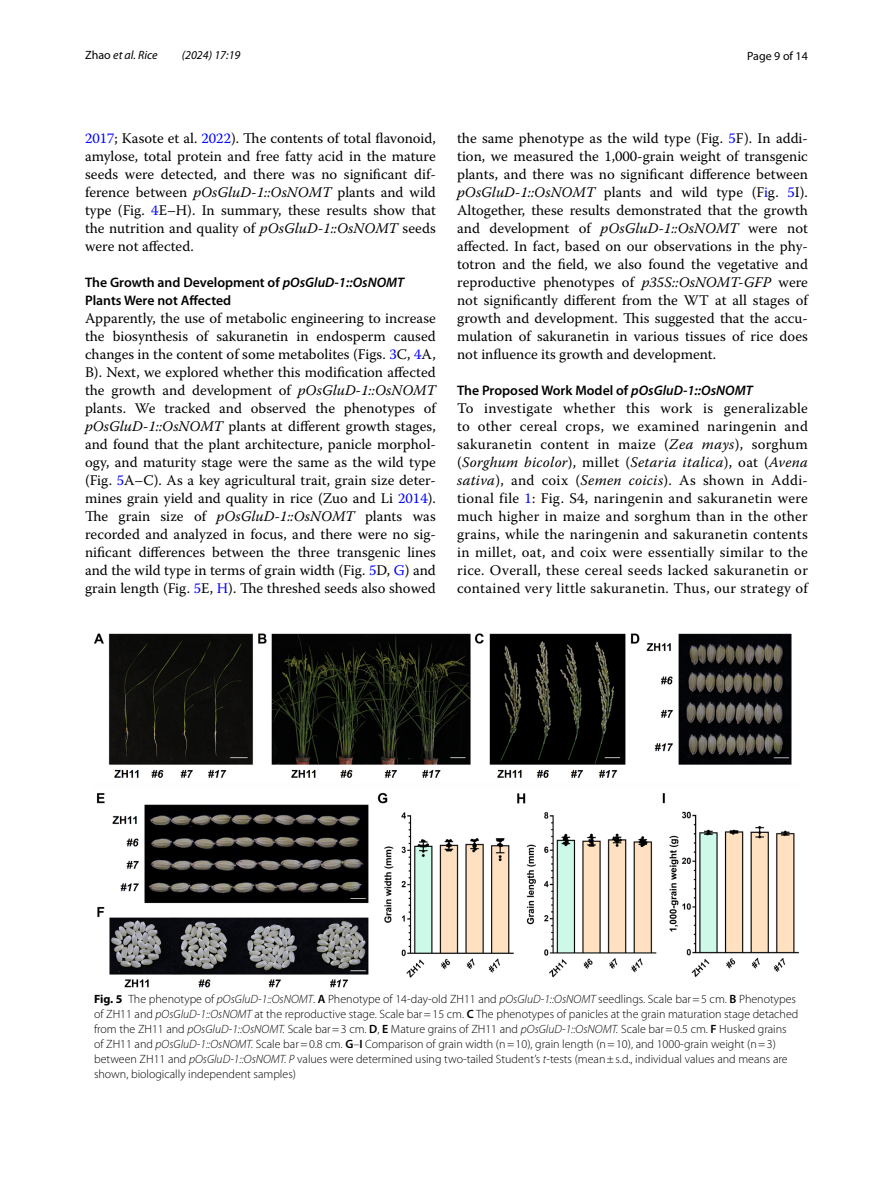
<style>
.page{position:relative;width:893px;height:1187px;background:#fff}
.page>*{position:absolute;margin:0;border:0;box-sizing:border-box;transform-origin:0 0}
.t1{font:14.7px/18px "Warnock Pro";color:#000;text-align:justify}
.t2{font:600 13.8px/18px "Myriad Pro";color:#000}
.t3{font:300 12px/15px "Myriad Pro";color:#000}
.t4{font:italic 12px "Myriad Pro";color:#000}
.t5{font:12px "Myriad Pro";color:#000}
.s1{font-style:normal}
.s2{color:#00f}
.s3{font-style:italic}
.s4{font-weight:700}
.s5{font-weight:600}
</style>
<div class="page">
<img style="left:94px;top:634px;width:705px;height:353px">
<p class="t4" style="left:85px;top:48px;width:74px"><span class="s1">Zhao</span> et al. Rice</p>
<p class="t4" style="left:182px;top:48px;width:60px">(2024) 17:19</p>
<p class="t5" style="left:747px;top:48px;width:62px">Page 9 of 14</p>
<p class="t1" style="left:85px;top:128px;width:352px"><span class="s2">2017</span>; Kasote et al. <span class="s2">2022</span>). The contents of total flavonoid, amylose, total protein and free fatty acid in the mature seeds were detected, and there was no significant dif&shy;ference between <span class="s3">pOsGluD-1::OsNOMT</span> plants and wild type (Fig. <span class="s2">4</span>E–H). In summary, these results show that the nutrition and quality of <span class="s3">pOsGluD-1::OsNOMT</span> seeds were not affected.</p>
<p class="t2" style="left:85px;top:273px;width:321px">The Growth and Development of <span class="s3">pOsGluD‑1::OsNOMT<br></span>Plants Were not Affected</p>
<p class="t1" style="left:85px;top:308px;width:352px">Apparently, the use of metabolic engineering to increase the biosynthesis of sakuranetin in endosperm caused changes in the content of some metabolites (Figs. <span class="s2">3</span>C, <span class="s2">4</span>A, B). Next, we explored whether this modification affected the growth and development of <span class="s3">pOsGluD-1::OsNOMT </span>plants. We tracked and observed the phenotypes of <span class="s3">pOsGluD-1::OsNOMT</span> plants at different growth stages, and found that the plant architecture, panicle morphol&shy;ogy, and maturity stage were the same as the wild type (Fig. <span class="s2">5</span>A–C). As a key agricultural trait, grain size deter&shy;mines grain yield and quality in rice (Zuo and Li <span class="s2">2014</span>).<br>The grain size of <span class="s3">pOsGluD-1::OsNOMT</span> plants was recorded and analyzed in focus, and there were no sig&shy;nificant differences between the three transgenic lines and the wild type in terms of grain width (Fig. <span class="s2">5</span>D, <span class="s2">G</span>) and grain length (Fig. <span class="s2">5</span>E, <span class="s2">H</span>). The threshed seeds also showed</p>
<p class="t1" style="left:457px;top:128px;width:352px">the same phenotype as the wild type (Fig. <span class="s2">5</span>F). In addi&shy;tion, we measured the 1,000-grain weight of transgenic plants, and there was no significant difference between <span class="s3">pOsGluD-1::OsNOMT</span> plants and wild type (F<span class="s2">i</span>g. <span class="s2">5</span>I).<br>Altogether, these results demonstrated that the growth and development of <span class="s3">pOsGluD-1::OsNOMT</span> were not affected. In fact, based on our observations in the phy&shy;totron and the field, we also found the vegetative and reproductive phenotypes of <span class="s3">p35S::OsNOMT-GFP</span> were not significantly different from the WT at all stages of growth and development. This suggested that the accu&shy;mulation of sakuranetin in various tissues of rice does not influence its growth and development.</p>
<p class="t2" style="left:457px;top:381px;width:297px">The Proposed Work Model of <span class="s3">pOsGluD‑1::OsNOMT</span></p>
<p class="t1" style="left:457px;top:398px;width:352px">To investigate whether this work is generalizable to other cereal crops, we examined naringenin and sakuranetin content in maize (<span class="s3">Zea mays</span>), sorghum (<span class="s3">Sorghum bicolor</span>), millet (<span class="s3">Setaria italica</span>), oat (<span class="s3">Avena sativa</span>), and coix (<span class="s3">Semen coicis</span>). As shown in Addi&shy;tional file <span class="s2">1</span>: Fig. S4, naringenin and sakuranetin were much higher in maize and sorghum than in the other grains, while the naringenin and sakuranetin contents in millet, oat, and coix were essentially similar to the rice. Overall, these cereal seeds lacked sakuranetin or contained very little sakuranetin. Thus, our strategy of</p>
<p class="t3" style="left:94px;top:991px;width:706px"><span class="s4">Fig. 5</span> The phenotype of <span class="s3">pOsGluD-1::OsNOMT</span>. <span class="s5">A</span> Phenotype of 14-day-old ZH11 and <span class="s3">pOsGluD-1::OsNOMT</span> seedlings. Scale bar=5 cm. <span class="s5">B</span> Phenotypes of ZH11 and <span class="s3">pOsGluD-1::OsNOMT</span> at the reproductive stage. Scale bar=15 cm. <span class="s5">C</span> The phenotypes of panicles at the grain maturation stage detached from the ZH11 and <span class="s3">pOsGluD-1::OsNOMT.</span> Scale bar=3 cm. <span class="s5">D</span>, <span class="s5">E</span> Mature grains of ZH11 and <span class="s3">pOsGluD-1::OsNOMT.</span> Scale bar=0.5 cm. <span class="s5">F</span> Husked grains of ZH11 and <span class="s3">pOsGluD-1::OsNOMT.</span> Scale bar=0.8 cm. <span class="s5">G</span>–<span class="s5">I</span> Comparison of grain width (n=10), grain length (n=10), and 1000-grain weight (n=3) between ZH11 and <span class="s3">pOsGluD-1::OsNOMT. P</span> values were determined using two-tailed Student’s <span class="s3">t</span>-tests (mean±s.d., individual values and means are shown, biologically independent samples)</p>
</div>
